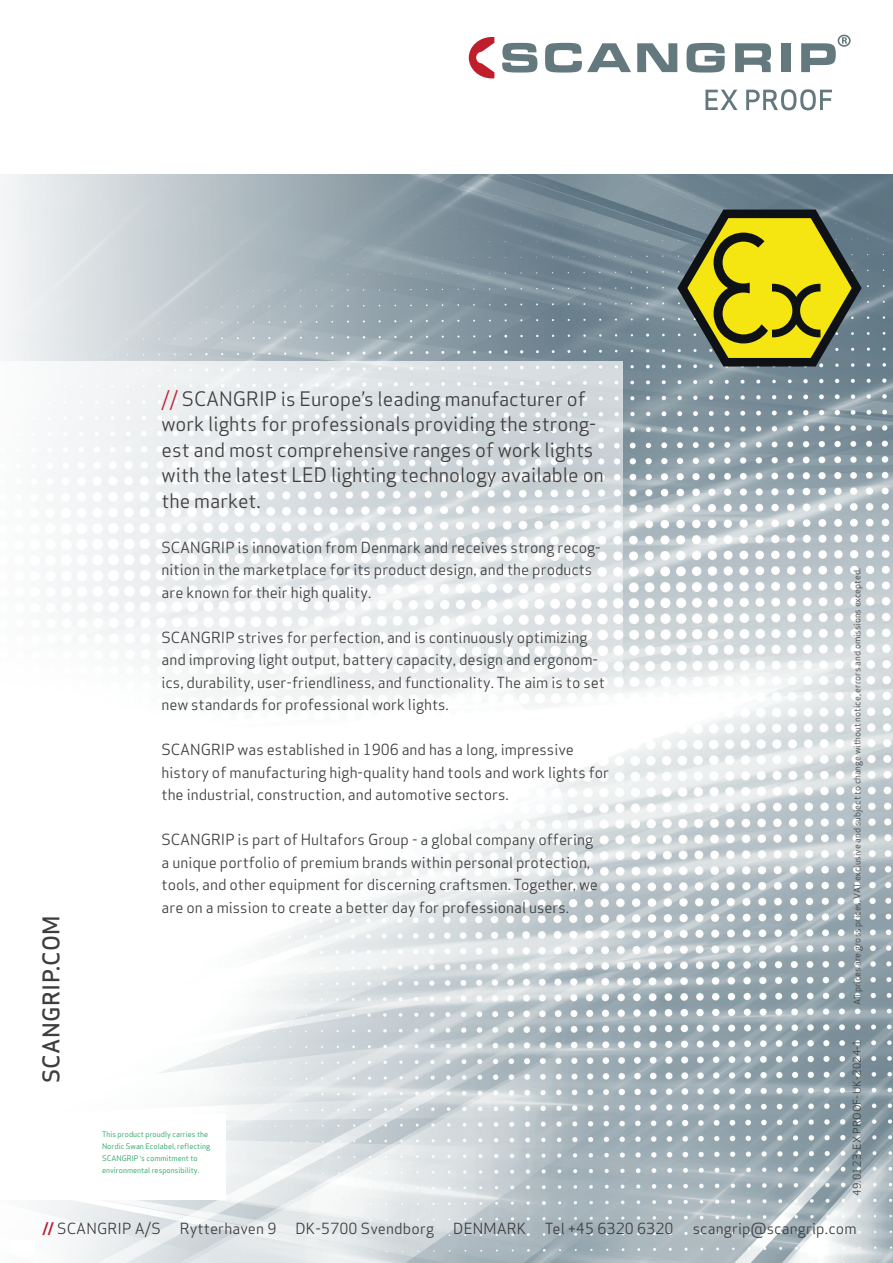
<style>
.page{position:relative;width:893px;height:1263px;background:#fff}
.page>*{position:absolute;margin:0;border:0;box-sizing:border-box;transform-origin:0 0}
.Overskrift_boks{font:500 22.5px "Apex Sans";letter-spacing:.02em;color:#3e3e3f}
.t1{font:19.5px/25.5px "Apex Sans";color:#3e3e3f}
.t2{font:15px/22.5px "Apex Sans";color:#3e3e3f}
.t3{font:10.5px "Apex Sans";letter-spacing:.02em;color:#3e3e3f}
.t4{font:9px "Apex Sans";color:#3e3e3f}
.t5{font:7.5px/12px "Apex Sans";color:#199d59}
.s1{color:#b91f33}
.s2{font-family:"DIN Pro";font-weight:700;color:#b91f33}
</style>
<div class="page">
<img style="left:0;top:174px;width:893px;height:1089px">
<svg style="left:0;top:361px;width:623px;height:617px"></svg>
<svg style="left:672px;top:205px;width:196px;height:166px;background:#96963d"></svg>
<svg style="left:469px;top:37px;width:25px;height:41px"></svg>
<svg style="left:502px;top:43px;width:35px;height:30px"></svg>
<svg style="left:545px;top:43px;width:86px;height:30px"></svg>
<svg style="left:637px;top:43px;width:40px;height:29px"></svg>
<svg style="left:686px;top:43px;width:39px;height:30px"></svg>
<svg style="left:735px;top:43px;width:36px;height:29px"></svg>
<div style="left:781px;top:43px;width:9px;height:29px;background:#64797d"></div>
<svg style="left:801px;top:35px;width:50px;height:37px"></svg>
<svg style="left:705px;top:90px;width:32px;height:20px"></svg>
<svg style="left:746px;top:89px;width:86px;height:21px"></svg>
<div style="left:11px;top:1240px;width:24px;height:12px;background:#fff"></div>
<div style="left:0;top:1114px;width:225px;height:85px;background:#fff"></div>
<p class="Overskrift_boks" style="left:31px;top:1083px;width:170px;rotate:-90deg">SCANGRIP.COM</p>
<p class="t1" style="left:162px;top:384px;width:444px"><span class="s1">//</span> SCANGRIP is Europe’s leading manufacturer of work lights for professionals providing the strong&shy;est and most comprehensive ranges of work lights with the latest LED lighting technology available on the market.</p>
<p class="t2" style="left:162px;top:535px;width:441px">SCANGRIP is innovation from Denmark and receives strong recog&shy;nition in the marketplace for its product design, and the products are known for their high quality.</p>
<p class="t2" style="left:162px;top:625px;width:445px">SCANGRIP strives for perfection, and is continuously optimizing and improving light output, battery capacity, design and ergonom&shy;ics, durability, user-friendliness, and functionality. The aim is to set new standards for professional work lights.</p>
<p class="t2" style="left:162px;top:737px;width:449px">SCANGRIP was established in 1906 and has a long, impressive history of manufacturing high-quality hand tools and work lights for the industrial, construction, and automotive sectors.</p>
<p class="t2" style="left:162px;top:827px;width:438px">SCANGRIP is part of Hultafors Group - a global company offering a unique portfolio of premium brands within personal protection, tools, and other equipment for discerning craftsmen. Together, we are on a mission to create a better day for professional users.</p>
<p class="t5" style="left:102px;top:1127px;width:110px">This product proudly carries the<br>Nordic Swan Ecolabel, reflecting<br>SCANGRIP ‘s commitment to environmental responsibility.</p>
<p class="t4" style="left:850px;top:1005px;width:438px;rotate:-90deg">All prices are gross prices, VAT exclusive and subject to change without notice, errors and omissions excepted.</p>
<p class="t3" style="left:848px;top:1195px;width:157px;rotate:-90deg">49.0123-EX PROOF-UK-2024-1</p>
<p class="t2" style="left:42px;top:1216px;width:120px"><span class="s2">//</span> SCANGRIP A/S</p>
<p class="t2" style="left:180px;top:1216px;width:98px">Rytterhaven 9</p>
<p class="t2" style="left:296px;top:1216px;width:140px">DK-5700 Svendborg</p>
<p class="t2" style="left:453px;top:1216px;width:222px">DENMARK Tel +45 6320 6320</p>
<p class="t2" style="left:693px;top:1216px;width:165px">scangrip@scangrip.com</p>
</div>
